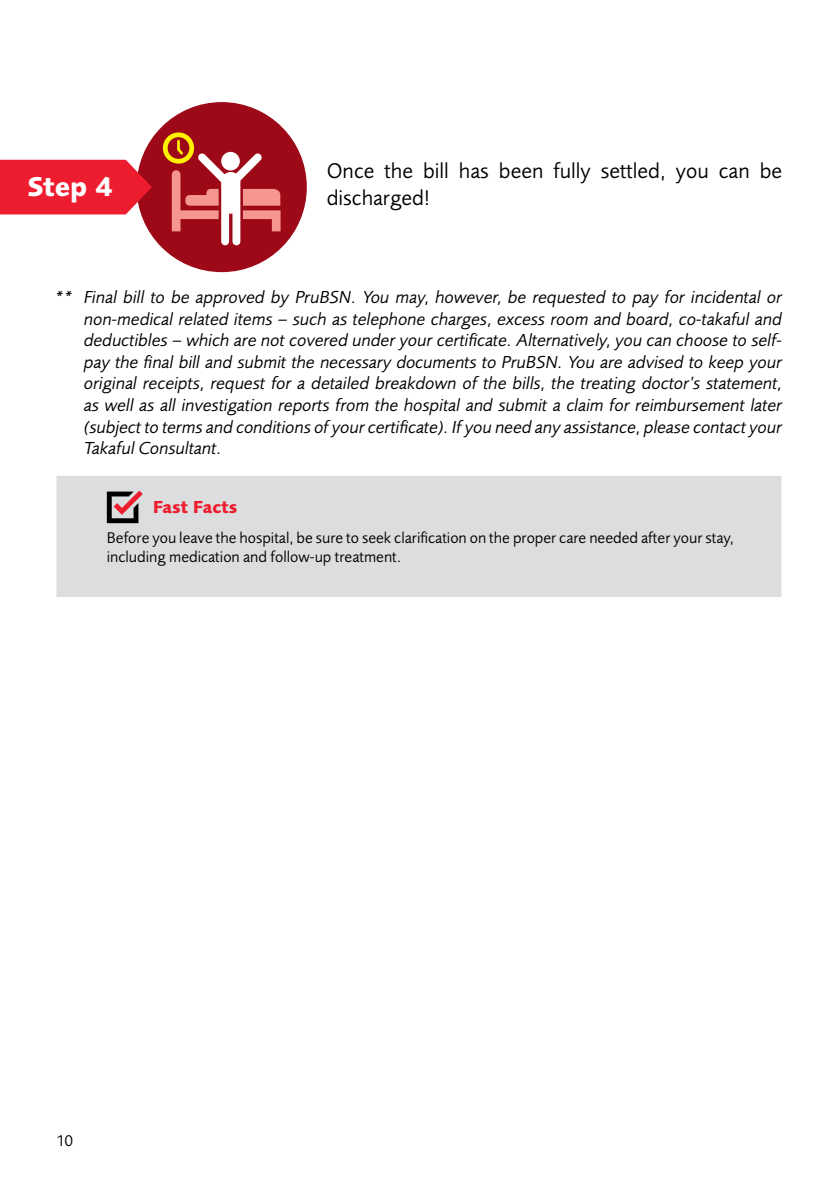
<style>
.page{position:relative;width:840px;height:1191px;background:#fff}
.page>*{position:absolute;margin:0;border:0;box-sizing:border-box;transform-origin:0 0}
.t1{font:700 28px "Pru Sans";color:#fff}
.t2{font:22px/26.4px "Pru Sans";color:#000}
.t3{font:italic 18px/21.6px "Pru Sans";color:#000;text-align:justify}
.t4{font:700 18px "Pru Sans";color:#ed1c2e}
.t5{font:16px/19.2px "Pru Sans";color:#000}
</style>
<div class="page">
<div style="left:56px;top:475px;width:725px;height:123px;background:#dcddde;border:1px solid #fff"></div>
<svg style="left:107px;top:490px;width:36px;height:33px"></svg>
<div style="left:136px;top:102px;width:170px;height:170px;background:#9e0917;border-radius:50%"></div>
<svg style="left:163px;top:132px;width:117px;height:113px"></svg>
<svg style="left:0;top:160px;width:152px;height:54px;background:#e81f31"></svg>
<h1 class="t1" style="left:27px;top:170px;width:87px">Step 4</h1>
<p class="t2" style="left:326px;top:158px;width:456px">Once the bill has been fully settled, you can be discharged!</p>
<p class="t3" style="left:84px;top:286px;width:699px;text-indent:-28px">** Final bill to be approved by PruBSN. You may, however, be requested to pay for incidental or non-medical related items – such as telephone charges, excess room and board, co-takaful and deductibles – which are not covered under your certificate. Alternatively, you can choose to self&shy;pay the final bill and submit the necessary documents to PruBSN. You are advised to keep your original receipts, request for a detailed breakdown of the bills, the treating doctor’s statement, as well as all investigation reports from the hospital and submit a claim for reimbursement later (subject to terms and conditions of your certificate). If you need any assistance, please contact your Takaful Consultant.</p>
<p class="t4" style="left:153px;top:496px;width:86px">Fast Facts</p>
<p class="t5" style="left:107px;top:528px;width:628px">Before you leave the hospital, be sure to seek clarification on the proper care needed after your stay, including medication and follow-up treatment.</p>
<p class="t5" style="left:57px;top:1131px;width:18px">10</p>
</div>
